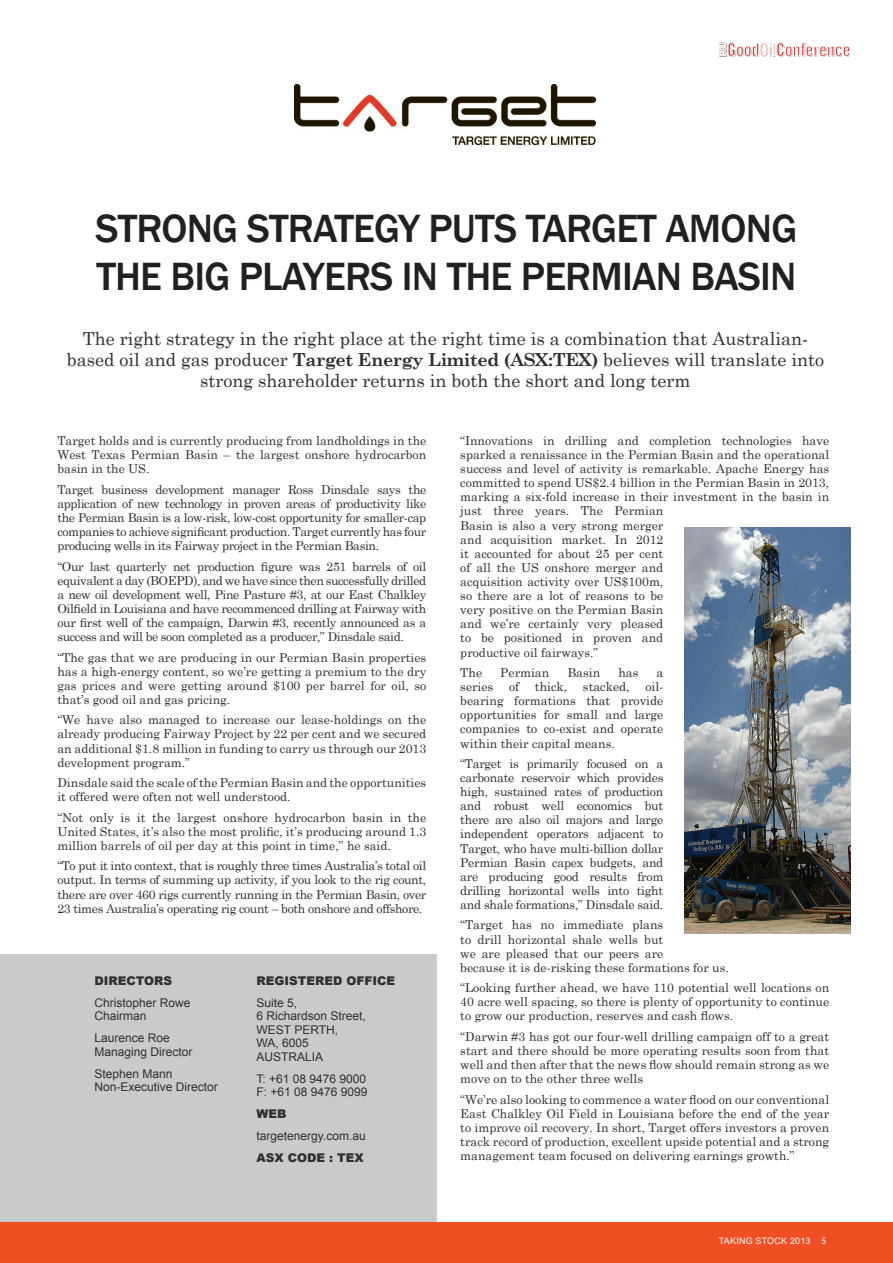
<style>
.page{position:relative;width:893px;height:1263px;background:#fff}
.page>*{position:absolute;margin:0;border:0;box-sizing:border-box;transform-origin:0 0}
.t1{font:500 40.5px/48.6px "Franklin Gothic";letter-spacing:-.02em;color:#231f20}
.t2{font:18px/21px "Century Schoolbook";color:#312f30;text-align:center}
.t3{font:12.3px/14.1px "Century Schoolbook";color:#312f30;text-align:justify}
.t4{font:12px/13.5px "Arial";color:#312f30}
.t5{font:900 12px "Arial";color:#312f30}
.t6{font:9px "Arial";letter-spacing:.02em;color:#fff}
.t7{font:9px "Arial Narrow";color:#fff}
.s1{font-weight:700}
</style>
<div class="page">
<svg style="left:719px;top:43px;width:131px;height:14px"></svg>
<img style="left:295px;top:84px;width:300px;height:60px">
<img style="left:685px;top:527px;width:165px;height:406px">
<div style="left:0;top:955px;width:437px;height:308px;background:#c9cacc"></div>
<div style="left:0;top:1222px;width:893px;height:41px;background:#f04e23"></div>
<p class="t1" style="left:96px;top:204px;width:703px">STRONG STRATEGY PUTS TARGET AMONG<br>THE BIG PLAYERS IN THE PERMIAN BASIN</p>
<p class="t2" style="left:67px;top:326px;width:759px">The right strategy in the right place at the right time is a combination that Australian&shy;based oil and gas producer <span class="s1">Target Energy Limited (ASX:TEX)</span> believes will translate into strong shareholder returns in both the short and long term</p>
<p class="t3" style="left:57px;top:432px;width:370px">Target holds and is currently producing from landholdings in the West Texas Permian Basin – the largest onshore hydrocarbon basin in the US.</p>
<p class="t3" style="left:57px;top:481px;width:370px">Target business development manager Ross Dinsdale says the application of new technology in proven areas of productivity like the Permian Basin is a low-risk, low-cost opportunity for smaller-cap companies to achieve significant production. Target currently has four producing wells in its Fairway project in the Permian Basin.</p>
<p class="t3" style="left:57px;top:558px;width:370px">“Our last quarterly net production figure was 251 barrels of oil equivalent a day (BOEPD), and we have since then successfully drilled a new oil development well, Pine Pasture #3, at our East Chalkley Oilfield in Louisiana and have recommenced drilling at Fairway with our first well of the campaign, Darwin #3, recently announced as a success and will be soon completed as a producer,” Dinsdale said.</p>
<p class="t3" style="left:57px;top:649px;width:370px">“The gas that we are producing in our Permian Basin properties has a high-energy content, so we’re getting a premium to the dry gas prices and were getting around $100 per barrel for oil, so that’s good oil and gas pricing.</p>
<p class="t3" style="left:57px;top:712px;width:370px">“We have also managed to increase our lease-holdings on the already producing Fairway Project by 22 per cent and we secured an additional $1.8 million in funding to carry us through our 2013 development program.”</p>
<p class="t3" style="left:57px;top:774px;width:370px">Dinsdale said the scale of the Permian Basin and the opportunities it offered were often not well understood.</p>
<p class="t3" style="left:57px;top:809px;width:370px">“Not only is it the largest onshore hydrocarbon basin in the United States, it’s also the most prolific, it’s producing around 1.3 million barrels of oil per day at this point in time,” he said.</p>
<p class="t3" style="left:57px;top:858px;width:370px">“To put it into context, that is roughly three times Australia’s total oil output. In terms of summing up activity, if you look to the rig count, there are over 460 rigs currently running in the Permian Basin, over 23 times Australia’s operating rig count – both onshore and offshore.</p>
<p class="t5" style="left:95px;top:972px;width:79px">DIRECTORS</p>
<p class="t4" style="left:95px;top:996px;width:98px">Christopher Rowe<br>Chairman</p>
<p class="t4" style="left:95px;top:1031px;width:100px">Laurence Roe<br>Managing Director</p>
<p class="t4" style="left:95px;top:1067px;width:125px">Stephen Mann<br>Non-Executive Director</p>
<p class="t5" style="left:257px;top:972px;width:140px">REGISTERED OFFICE</p>
<p class="t4" style="left:257px;top:996px;width:111px">Suite 5,<br>6 Richardson Street,<br>WEST PERTH,<br>WA, 6005<br>AUSTRALIA</p>
<p class="t4" style="left:257px;top:1072px;width:113px">T: +61 08 9476 9000<br>F: +61 08 9476 9099</p>
<p class="t5" style="left:257px;top:1105px;width:31px">WEB</p>
<p class="t4" style="left:257px;top:1129px;width:111px">targetenergy.com.au</p>
<p class="t5" style="left:257px;top:1149px;width:109px">ASX CODE : TEX</p>
<p class="t3" style="left:460px;top:432px;width:370px;text-align:left">“Innovations in drilling and completion technologies have sparked a renaissance in the Permian Basin and the operational success and level of activity is remarkable. Apache Energy has committed to spend US$2.4 billion in the Permian Basin in 2013, marking a six-fold increase in their investment in the basin in just three years. The Permian<br>Basin is also a very strong merger<br>and acquisition market. In 2012<br>it accounted for about 25 per cent<br>of all the US onshore merger and<br>acquisition activity over US$100m,<br>so there are a lot of reasons to be<br>very positive on the Permian Basin<br>and we’re certainly very pleased<br>to be positioned in proven and<br>productive oil fairways.”</p>
<p class="t3" style="left:460px;top:664px;width:23px">The</p>
<p class="t3" style="left:500px;top:664px;width:50px">Permian</p>
<p class="t3" style="left:567px;top:664px;width:34px">Basin</p>
<p class="t3" style="left:618px;top:664px;width:22px">has</p>
<p class="t3" style="left:656px;top:664px;width:8px">a</p>
<p class="t3" style="left:460px;top:678px;width:35px">series</p>
<p class="t3" style="left:509px;top:678px;width:12px">of</p>
<p class="t3" style="left:535px;top:678px;width:34px">thick,</p>
<p class="t3" style="left:583px;top:678px;width:48px">stacked,</p>
<p class="t3" style="left:460px;top:678px;width:205px;text-indent:185px">oil&shy;bearing formations that provide opportunities for small and large companies to co-exist and operate within their capital means.</p>
<p class="t3" style="left:460px;top:755px;width:205px">“Target is primarily focused on a carbonate reservoir which provides high, sustained rates of production and robust well economics but there are also oil majors and large independent operators adjacent to Target, who have multi-billion dollar Permian Basin capex budgets, and are producing good results from drilling horizontal wells into tight and shale formations,” Dinsdale said.</p>
<p class="t3" style="left:460px;top:917px;width:270px;text-align:left">“Target has no immediate plans<br>to drill horizontal shale wells but<br>we are pleased that our peers are<br>because it is de-risking these formations for us.</p>
<p class="t3" style="left:460px;top:980px;width:370px">“Looking further ahead, we have 110 potential well locations on 40 acre well spacing, so there is plenty of opportunity to continue to grow our production, reserves and cash flows.</p>
<p class="t3" style="left:460px;top:1028px;width:370px">“Darwin #3 has got our four-well drilling campaign off to a great start and there should be more operating results soon from that well and then after that the news flow should remain strong as we move on to the other three wells</p>
<p class="t3" style="left:460px;top:1091px;width:370px">“We’re also looking to commence a water flood on our conventional East Chalkley Oil Field in Louisiana before the end of the year to improve oil recovery. In short, Target offers investors a proven track record of production, excellent upside potential and a strong management team focused on delivering earnings growth.”</p>
<p class="t6" style="left:719px;top:1235px;width:93px">TAKING STOCK 2013</p>
<p class="t7" style="left:822px;top:1234px;width:6px">5</p>
</div>
